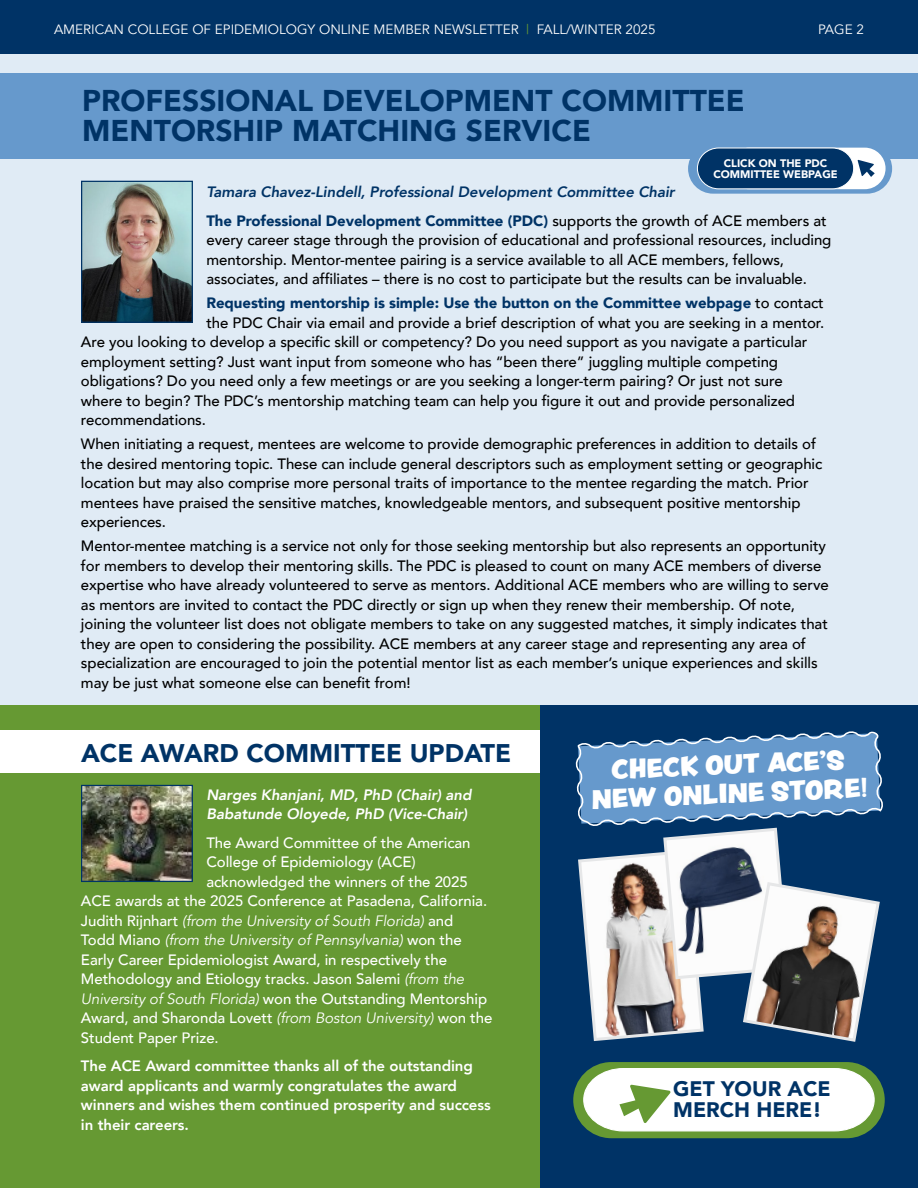
<style>
.page{position:relative;width:918px;height:1188px;background:#fff}
.page>*{position:absolute;margin:0;border:0;box-sizing:border-box;transform-origin:0 0}
.t1{font:900 30px/30px "Avenir";color:#036}
.t2{font:900 25.5px "Avenir";color:#036}
.t3{font:24px/28.8px "Peachy Keen JF";color:#fff;text-align:center}
.t4{font:900 21px/21px "Avenir";color:#036}
.t5{font:500 15px/19.5px "Avenir";letter-spacing:-.005em;color:#000}
.t6{font:500 15px "Avenir";letter-spacing:-.005em;color:#fff}
.t7{font:800 15px/19.5px "Avenir";letter-spacing:-.005em;color:#fff}
.t8{font:italic 800 15px/28.5px "Avenir";letter-spacing:-.005em;color:#036}
.t9{font:italic 15px "Avenir";letter-spacing:-.005em;color:#fff}
.t10{font:900 15px "Avenir";letter-spacing:-.005em;color:#036}
.t11{font:italic 800 15px/19.5px "Avenir";letter-spacing:-.005em;color:#fff}
.t12{font:13.5px "Avenir";color:#fff}
.t13{font:900 10.95px/10.8px "Avenir";color:#fff;text-align:center}
.s1{color:#693}
.s2{font-weight:900;font-style:normal}
.s3{font-weight:500;font-style:normal;color:#000}
.s4{font-weight:500;color:#000}
.s5{font-weight:500;font-style:normal}
.s6{font-weight:400;font-style:italic}
</style>
<div class="page">
<div style="left:0;top:0;width:918px;height:54px;background:#036"></div>
<div style="left:0;top:54px;width:918px;height:676px;background:#e0ebf5"></div>
<div style="left:540px;top:705px;width:378px;height:483px;background:#036"></div>
<div style="left:0;top:705px;width:540px;height:483px;background:#693"></div>
<div style="left:0;top:730px;width:540px;height:43px;background:#fff"></div>
<div style="left:0;top:73px;width:918px;height:86px;background:#69c"></div>
<div style="left:688px;top:144px;width:204px;height:50px;background:#69c;border-radius:25px"></div>
<div style="left:729px;top:148px;width:157px;height:41px;background:#fff;border-radius:21px"></div>
<svg style="left:697px;top:147px;width:178px;height:43px;background:#2f5a84"></svg>
<div style="left:573px;top:1062px;width:312px;height:76px;background:#693;border-radius:38px"></div>
<svg style="left:583px;top:1067px;width:292px;height:65px;background:#e9f0e3"></svg>
<svg style="left:575px;top:731px;width:308px;height:311px"></svg>
<img style="left:83px;top:183px;width:108px;height:138px">
<div style="left:81px;top:181px;width:112px;height:142px;border:1px solid #036"></div>
<img style="left:83px;top:787px;width:108px;height:93px">
<div style="left:81px;top:785px;width:112px;height:97px;border:1px solid #036"></div>
<p class="t12" style="left:54px;top:21px;width:603px">AMERICAN COLLEGE OF EPIDEMIOLOGY ONLINE MEMBER NEWSLETTER <span class="s1">|</span> FALL/WINTER 2025</p>
<p class="t12" style="left:818px;top:21px;width:47px">PAGE 2</p>
<h1 class="t1" style="left:82px;top:85px;width:664px">PROFESSIONAL DEVELOPMENT COMMITTEE<br>MENTORSHIP MATCHING SERVICE</h1>
<p class="t13" style="left:713px;top:157px;width:126px">CLICK ON THE PDC<br>COMMITTEE WEBPAGE</p>
<p class="t8" style="left:206px;top:178px;width:622px">Tamara Chavez-Lindell, Professional Development Committee Chair<br><span class="s2">The Professional Development Committee (PDC)</span> <span class="s3">supports the growth of ACE members at</span></p>
<p class="t5" style="left:206px;top:229px;width:627px">every career stage through the provision of educational and professional resources, including mentorship. Mentor-mentee pairing is a service available to all ACE members, fellows, associates, and affiliates – there is no cost to participate but the results can be invaluable.</p>
<p class="t10" style="left:206px;top:290px;width:619px">Requesting mentorship is simple: Use the button on the Committee webpage <span class="s4">to contact</span></p>
<p class="t5" style="left:206px;top:312px;width:619px">the PDC Chair via email and provide a brief description of what you are seeking in a mentor.</p>
<p class="t5" style="left:81px;top:331px;width:728px">Are you looking to develop a specific skill or competency? Do you need support as you navigate a particular</p>
<p class="t5" style="left:81px;top:351px;width:699px">employment setting? Just want input from someone who has “been there” juggling multiple competing</p>
<p class="t5" style="left:81px;top:370px;width:703px">obligations? Do you need only a few meetings or are you seeking a longer-term pairing? Or just not sure</p>
<p class="t5" style="left:81px;top:390px;width:716px">where to begin? The PDC’s mentorship matching team can help you figure it out and provide personalized</p>
<p class="t5" style="left:81px;top:409px;width:127px">recommendations.</p>
<p class="t5" style="left:81px;top:433px;width:743px">When initiating a request, mentees are welcome to provide demographic preferences in addition to details of the desired mentoring topic. These can include general descriptors such as employment setting or geographic location but may also comprise more personal traits of importance to the mentee regarding the match. Prior mentees have praised the sensitive matches, knowledgeable mentors, and subsequent positive mentorship experiences.</p>
<p class="t5" style="left:81px;top:535px;width:749px">Mentor-mentee matching is a service not only for those seeking mentorship but also represents an opportunity for members to develop their mentoring skills. The PDC is pleased to count on many ACE members of diverse expertise who have already volunteered to serve as mentors. Additional ACE members who are willing to serve as mentors are invited to contact the PDC directly or sign up when they renew their membership. Of note, joining the volunteer list does not obligate members to take on any suggested matches, it simply indicates that they are open to considering the possibility. ACE members at any career stage and representing any area of specialization are encouraged to join the potential mentor list as each member’s unique experiences and skills may be just what someone else can benefit from!</p>
<h2 class="t2" style="left:81px;top:731px;width:432px">ACE AWARD COMMITTEE UPDATE</h2>
<p class="t11" style="left:206px;top:785px;width:267px">Narges Khanjani, MD, PhD (Chair) and<br>Babatunde Oloyede, PhD (Vice-Chair)</p>
<p class="t6" style="left:206px;top:830px;width:266px">The Award Committee of the American</p>
<p class="t6" style="left:206px;top:849px;width:211px">College of Epidemiology (ACE)</p>
<p class="t6" style="left:206px;top:869px;width:263px">acknowledged the winners of the 2025</p>
<p class="t6" style="left:81px;top:888px;width:408px">ACE awards at the 2025 Conference at Pasadena, California.</p>
<p class="t9" style="left:81px;top:912px;width:374px"><span class="s5">Judith Rijnhart</span> (from the University of South Florida) <span class="s5">and</span></p>
<p class="t9" style="left:81px;top:931px;width:382px"><span class="s5">Todd Miano</span> (from the University of Pennsylvania) <span class="s5">won the</span></p>
<p class="t6" style="left:81px;top:947px;width:368px">Early Career Epidemiologist Award, in respectively the</p>
<p class="t6" style="left:81px;top:966px;width:385px">Methodology and Etiology tracks. Jason Salemi <span class="s6">(from the</span></p>
<p class="t6" style="left:81px;top:986px;width:408px"><span class="s6">University of South Florida)</span> won the Outstanding Mentorship</p>
<p class="t6" style="left:81px;top:1005px;width:413px">Award, and Sharonda Lovett <span class="s6">(from Boston University)</span> won the</p>
<p class="t6" style="left:81px;top:1025px;width:139px">Student Paper Prize.</p>
<p class="t7" style="left:81px;top:1056px;width:411px">The ACE Award committee thanks all of the outstanding award applicants and warmly congratulates the award winners and wishes them continued prosperity and success in their careers.</p>
<h3 class="t3" style="left:590px;top:755px;width:277px;rotate:-2deg">CHECK OUT ACE’S<br>NEW ONLINE STORE!</h3>
<h3 class="t4" style="left:673px;top:1078px;width:159px">GET YOUR ACE<br>MERCH HERE!</h3>
</div>
